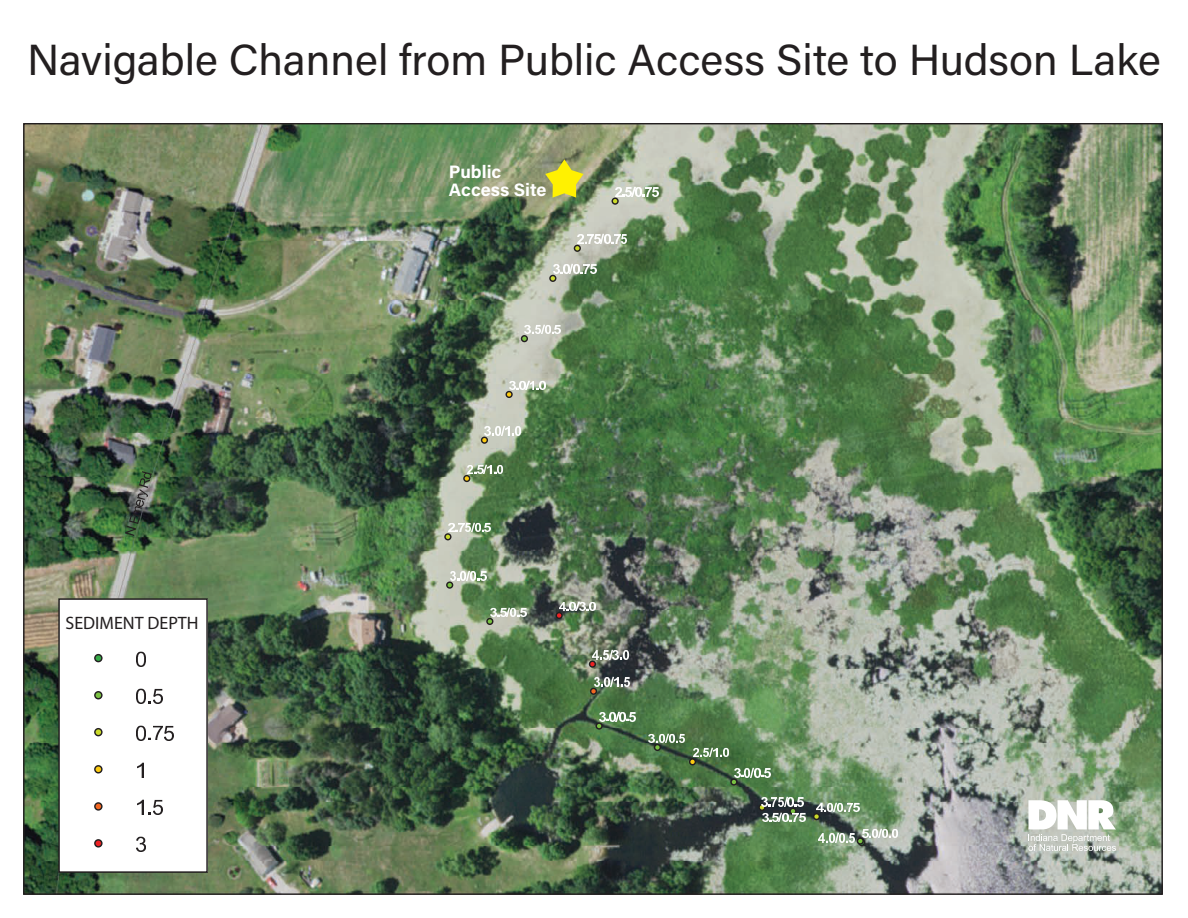
<style>
.page{position:relative;width:1188px;height:918px;background:#fff}
.page>*{position:absolute;margin:0;border:0;box-sizing:border-box;transform-origin:0 0}
.t1{font:43.5px "Acumin Pro";color:#231f20}
.t2{font:700 18px/18px "Acumin Pro";color:#fff}
.t3{font:18px "Myriad Pro";color:#231f20}
</style>
<div class="page">
<img style="left:25px;top:125px;width:1136px;height:768px">
<div style="left:858px;top:839px;width:7px;height:7px;border:1px solid #231f20;border-radius:50%"></div>
<div style="left:813px;top:813px;width:7px;height:7px;border:1px solid #231f20;border-radius:50%"></div>
<div style="left:758px;top:804px;width:8px;height:7px;border:1px solid #231f20;border-radius:50%"></div>
<div style="left:730px;top:778px;width:8px;height:8px;border:1px solid #231f20;border-radius:50%"></div>
<div style="left:596px;top:722px;width:7px;height:8px;border:1px solid #231f20;border-radius:50%"></div>
<div style="left:590px;top:688px;width:7px;height:7px;border:1px solid #231f20;border-radius:50%"></div>
<div style="left:589px;top:661px;width:7px;height:7px;border:1px solid #231f20;border-radius:50%"></div>
<div style="left:556px;top:612px;width:7px;height:7px;border:1px solid #231f20;border-radius:50%"></div>
<div style="left:486px;top:618px;width:7px;height:7px;border:1px solid #231f20;border-radius:50%"></div>
<div style="left:446px;top:581px;width:7px;height:8px;border:1px solid #231f20;border-radius:50%"></div>
<div style="left:444px;top:533px;width:8px;height:7px;border:1px solid #231f20;border-radius:50%"></div>
<div style="left:463px;top:475px;width:7px;height:7px;border:1px solid #231f20;border-radius:50%"></div>
<div style="left:481px;top:437px;width:7px;height:7px;border:1px solid #231f20;border-radius:50%"></div>
<div style="left:506px;top:391px;width:7px;height:7px;border:1px solid #231f20;border-radius:50%"></div>
<div style="left:521px;top:335px;width:7px;height:7px;border:1px solid #231f20;border-radius:50%"></div>
<div style="left:549px;top:275px;width:7px;height:7px;border:1px solid #231f20;border-radius:50%"></div>
<div style="left:574px;top:245px;width:7px;height:7px;border:1px solid #231f20;border-radius:50%"></div>
<div style="left:612px;top:198px;width:7px;height:7px;border:1px solid #231f20;border-radius:50%"></div>
<svg style="left:126px;top:471px;width:25px;height:64px"></svg>
<svg style="left:819px;top:828px;width:79px;height:17px"></svg>
<svg style="left:814px;top:802px;width:46px;height:17px"></svg>
<svg style="left:759px;top:797px;width:46px;height:25px"></svg>
<svg style="left:649px;top:733px;width:121px;height:52px"></svg>
<svg style="left:596px;top:712px;width:39px;height:17px"></svg>
<svg style="left:591px;top:677px;width:39px;height:17px"></svg>
<svg style="left:590px;top:650px;width:38px;height:17px"></svg>
<svg style="left:556px;top:601px;width:39px;height:17px"></svg>
<svg style="left:487px;top:607px;width:39px;height:17px"></svg>
<svg style="left:447px;top:571px;width:39px;height:17px"></svg>
<svg style="left:445px;top:522px;width:46px;height:18px"></svg>
<svg style="left:464px;top:464px;width:39px;height:17px"></svg>
<svg style="left:482px;top:426px;width:38px;height:17px"></svg>
<svg style="left:506px;top:380px;width:39px;height:17px"></svg>
<svg style="left:522px;top:324px;width:39px;height:18px"></svg>
<svg style="left:550px;top:264px;width:46px;height:17px"></svg>
<svg style="left:574px;top:234px;width:53px;height:17px"></svg>
<svg style="left:612px;top:187px;width:46px;height:17px"></svg>
<div style="left:59px;top:599px;width:148px;height:273px;background:#fff"></div>
<div style="left:58px;top:598px;width:150px;height:275px;border:2px solid #231f20"></div>
<svg style="left:95px;top:655px;width:7px;height:7px"></svg>
<div style="left:94px;top:654px;width:9px;height:8px;border:1px solid #231f20;border-radius:50%"></div>
<img style="left:137px;top:651px;width:9px;height:15px">
<svg style="left:95px;top:692px;width:7px;height:7px"></svg>
<div style="left:94px;top:691px;width:9px;height:8px;border:1px solid #231f20;border-radius:50%"></div>
<img style="left:137px;top:688px;width:9px;height:15px">
<img style="left:153px;top:688px;width:10px;height:15px">
<svg style="left:95px;top:729px;width:7px;height:7px"></svg>
<div style="left:94px;top:728px;width:9px;height:8px;border:1px solid #231f20;border-radius:50%"></div>
<img style="left:137px;top:725px;width:9px;height:15px">
<img style="left:153px;top:725px;width:9px;height:15px">
<img style="left:164px;top:725px;width:10px;height:15px">
<svg style="left:95px;top:766px;width:7px;height:7px"></svg>
<div style="left:94px;top:765px;width:9px;height:9px;border:1px solid #231f20;border-radius:50%"></div>
<img style="left:138px;top:762px;width:5px;height:15px">
<svg style="left:95px;top:803px;width:7px;height:7px"></svg>
<div style="left:94px;top:802px;width:9px;height:9px;border:1px solid #231f20;border-radius:50%"></div>
<img style="left:138px;top:799px;width:5px;height:15px">
<img style="left:153px;top:799px;width:10px;height:15px">
<svg style="left:95px;top:840px;width:7px;height:7px"></svg>
<div style="left:94px;top:839px;width:9px;height:9px;border:1px solid #231f20;border-radius:50%"></div>
<img style="left:137px;top:836px;width:9px;height:15px">
<svg style="left:1028px;top:800px;width:88px;height:51px"></svg>
<svg style="left:545px;top:159px;width:39px;height:39px"></svg>
<h1 class="t1" style="left:27px;top:30px;width:1135px">Navigable Channel from Public Access Site to Hudson Lake</h1>
<p class="t3" style="left:66px;top:612px;width:135px">SEDIMENT DEPTH</p>
<p class="t2" style="left:449px;top:162px;width:99px">Public<br>Access Site</p>
</div>
